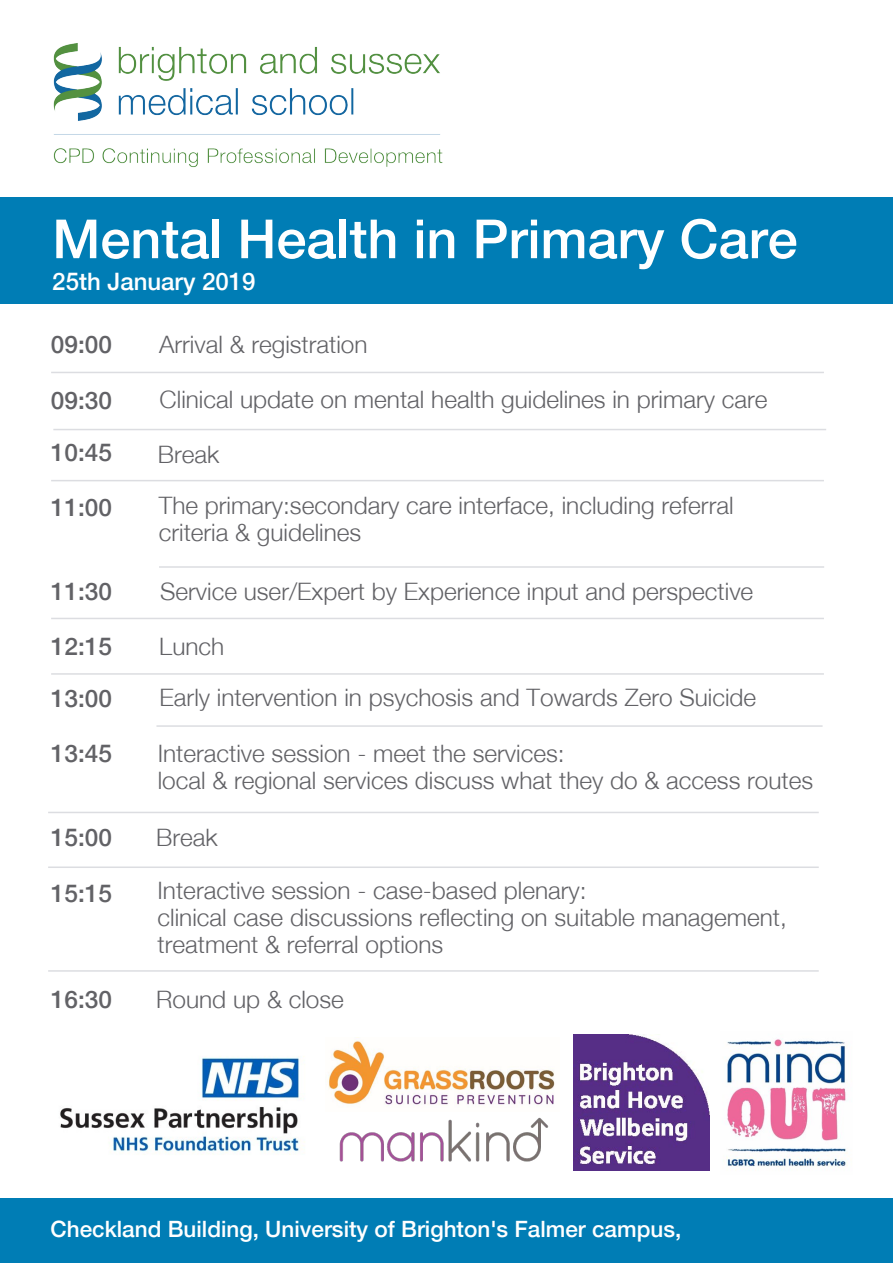
<style>
.page{position:relative;width:893px;height:1263px;background:#fff}
.page>*{position:absolute;margin:0;border:0;box-sizing:border-box;transform-origin:0 0}
.t1{font:500 54px "Helvetica 65";color:#fff}
.t2{font:300 24px/27px "Helvetica 45";color:#626266}
.t3{font:500 24px "Helvetica Neue";color:#626266}
.t4{font:500 24px "Helvetica 65";color:#626266}
.t5{font:500 24px "Helvetica 65";color:#fff}
.t6{font:500 22.5px "Helvetica 65";color:#fff}
.s1{font-family:"Helvetica Neue"}
.s2{font-family:"Helvetica 65"}
</style>
<div class="page">
<div style="left:0;top:1198px;width:893px;height:64px;background:#007db5"></div>
<div style="left:0;top:198px;width:893px;height:106px;background:#007db5"></div>
<hr style="left:51px;top:372px;width:773px;height:1px;background:#dcdde1">
<hr style="left:51px;top:480px;width:773px;height:1px;background:#dcdde1">
<hr style="left:159px;top:566px;width:665px;height:2px;background:#dcdde1">
<hr style="left:51px;top:618px;width:773px;height:1px;background:#dcdde1">
<hr style="left:51px;top:673px;width:773px;height:2px;background:#dcdde1">
<hr style="left:48px;top:812px;width:771px;height:1px;background:#dcdde1">
<hr style="left:48px;top:866px;width:771px;height:2px;background:#dcdde1">
<hr style="left:48px;top:970px;width:771px;height:2px;background:#dcdde1">
<hr style="left:156px;top:725px;width:667px;height:2px;background:#dcdde1">
<img style="left:53px;top:43px;width:390px;height:125px">
<hr style="left:53px;top:429px;width:773px;height:1px;background:#dcdde1">
<img style="left:60px;top:1056px;width:244px;height:99px">
<img style="left:327px;top:1040px;width:228px;height:67px">
<img style="left:339px;top:1117px;width:210px;height:45px">
<img style="left:726px;top:1039px;width:122px;height:130px">
<img style="left:573px;top:1035px;width:136px;height:136px">
<h1 class="t1" style="left:52px;top:207px;width:747px">Mental <span class="s1">Health</span> in Primary Care</h1>
<p class="t5" style="left:52px;top:267px;width:205px">25<span class="s1">th</span> January <span class="s1">201</span>9</p>
<p class="t3" style="left:51px;top:330px;width:63px">09:<span class="s2">0</span>0</p>
<p class="t4" style="left:51px;top:386px;width:63px">09<span class="s1">:</span>3<span class="s1">0</span></p>
<p class="t3" style="left:51px;top:438px;width:63px">10:<span class="s2">45</span></p>
<p class="t3" style="left:51px;top:493px;width:63px">11:<span class="s2">0</span>0</p>
<p class="t2" style="left:159px;top:331px;width:210px">Arrival &amp; registration</p>
<p class="t2" style="left:160px;top:386px;width:609px">Clinical update on mental health guidelines in primary care</p>
<p class="t2" style="left:158px;top:441px;width:63px">Break</p>
<p class="t2" style="left:159px;top:492px;width:576px">The primary:secondary care interface, including referral criteria &amp; guidelines</p>
<p class="t4" style="left:51px;top:578px;width:63px"><span class="s1">1</span>1<span class="s1">:</span>30</p>
<p class="t2" style="left:160px;top:578px;width:595px">Service user/Expert by Experience input and perspective</p>
<p class="t3" style="left:51px;top:632px;width:63px">12:15</p>
<p class="t2" style="left:159px;top:632px;width:67px">Lunch</p>
<p class="t2" style="left:159px;top:683px;width:598px">Early intervention in psychosis and Towards Zero Suicide</p>
<p class="t4" style="left:51px;top:739px;width:63px"><span class="s1">1</span>3<span class="s1">:</span>45</p>
<p class="t2" style="left:158px;top:740px;width:657px">Interactive session - meet the services:<br>local &amp; regional services discuss what they do &amp; access routes</p>
<p class="t4" style="left:51px;top:823px;width:63px"><span class="s1">1</span>5<span class="s1">:</span>00</p>
<p class="t3" style="left:51px;top:879px;width:63px">15:1<span class="s2">5</span></p>
<p class="t2" style="left:156px;top:823px;width:63px">Break</p>
<p class="t2" style="left:158px;top:876px;width:631px">Interactive session - case-based plenary:<br>clinical case discussions reflecting on suitable management, treatment &amp; referral options</p>
<p class="t3" style="left:51px;top:985px;width:63px">16:<span class="s2">3</span>0</p>
<p class="t2" style="left:156px;top:985px;width:189px">Round up &amp; close</p>
<p class="t6" style="left:51px;top:1216px;width:632px">Checkland Building<span class="s1">,</span> University of Brighton's F<span class="s1">almer campus,</span></p>
</div>
